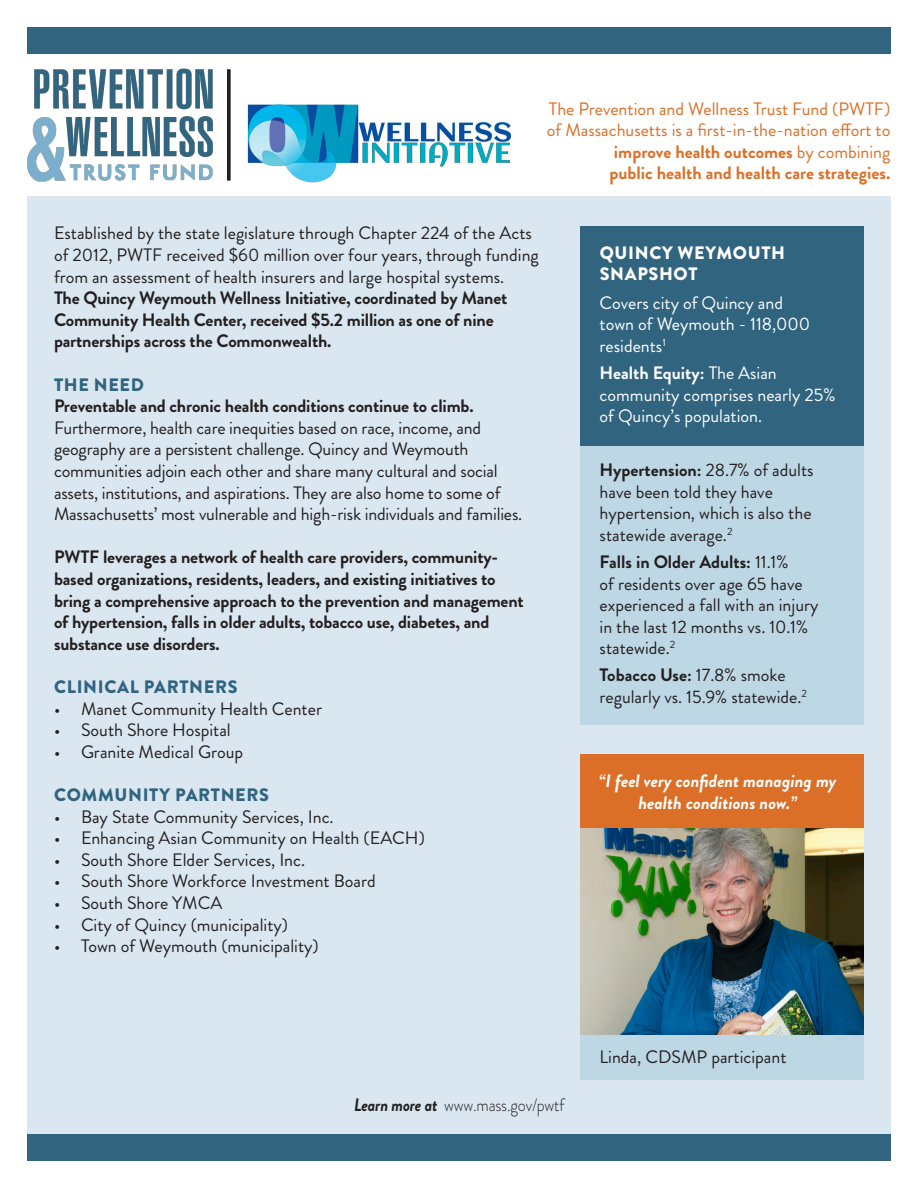
<style>
.page{position:relative;width:918px;height:1188px;background:#fff}
.page>*{position:absolute;margin:0;border:0;box-sizing:border-box;transform-origin:0 0}
.t1{font:18px/21.6px "Brandon Grotesque";color:#231f20}
.t2{font:700 18px/21.6px "Brandon Grotesque";letter-spacing:-.01em;color:#231f20}
.t3{font:18px/21.6px "Brandon Grotesque";color:#db6f27;text-align:right}
.t4{font:18px/21.6px "Brandon Grotesque";color:#fff}
.t5{font:italic 700 18px/21.6px "Brandon Grotesque";color:#fff;text-align:center}
.t6{font:900 18px "Brandon Grotesque";letter-spacing:.035em;color:#30647f}
.t7{font:300 18px "Brandon Grotesque";letter-spacing:-.01em;color:#231f20;scale:.9 1}
.t8{font:900 18px/21.6px "Brandon Grotesque";letter-spacing:.035em;color:#fff}
.s1{font-weight:700}
.s2{font-weight:700;font-style:italic}
</style>
<div class="page">
<div style="left:28px;top:197px;width:863px;height:937px;background:#dae7f0"></div>
<div style="left:580px;top:264px;width:284px;height:461px;background:#bed7e5"></div>
<div style="left:580px;top:1034px;width:284px;height:46px;background:#bed7e5"></div>
<div style="left:28px;top:1134px;width:863px;height:27px;background:#30647f"></div>
<div style="left:27px;top:27px;width:863px;height:27px;background:#30647f"></div>
<div style="left:580px;top:754px;width:284px;height:75px;background:#db6f27"></div>
<div style="left:580px;top:226px;width:284px;height:220px;background:#30647f"></div>
<img style="left:27px;top:68px;width:204px;height:114px">
<img style="left:248px;top:104px;width:264px;height:78px">
<img style="left:580px;top:828px;width:284px;height:207px">
<p class="t3" style="left:547px;top:98px;width:345px">The Prevention and Wellness Trust Fund (PWTF) of Massachusetts is a first-in-the-nation effort to <span class="s1">improve health outcomes</span> by combining<br><span class="s1">public health and health care strategies.</span></p>
<p class="t1" style="left:54px;top:223px;width:486px">Established by the state legislature through Chapter 224 of the Acts of 2012, PWTF received $60 million over four years, through funding from an assessment of health insurers and large hospital systems.<br><span class="s1">The Quincy Weymouth Wellness Initiative, coordinated by Manet Community Health Center, received $5.2 million as one of nine partnerships across the Commonwealth.</span></p>
<p class="t6" style="left:54px;top:372px;width:91px">THE NEED</p>
<p class="t1" style="left:54px;top:395px;width:470px"><span class="s1">Preventable and chronic health conditions continue to climb.<br></span>Furthermore, health care inequities based on race, income, and geography are a persistent challenge. Quincy and Weymouth communities adjoin each other and share many cultural and social assets, institutions, and aspirations. They are also home to some of Massachusetts’ most vulnerable and high-risk individuals and families.</p>
<p class="t2" style="left:54px;top:547px;width:471px">PWTF leverages a network of health care providers, community&shy;based organizations, residents, leaders, and existing initiatives to bring a comprehensive approach to the prevention and management of hypertension, falls in older adults, tobacco use, diabetes, and substance use disorders.</p>
<p class="t6" style="left:54px;top:674px;width:185px">CLINICAL PARTNERS</p>
<p class="t1" style="left:54px;top:698px;width:270px">• Manet Community Health Center</p>
<p class="t1" style="left:54px;top:719px;width:178px">• South Shore Hospital</p>
<p class="t1" style="left:54px;top:741px;width:191px">• Granite Medical Group</p>
<p class="t6" style="left:54px;top:782px;width:216px">COMMUNITY PARTNERS</p>
<p class="t1" style="left:54px;top:806px;width:281px">• Bay State Community Services, Inc.</p>
<p class="t1" style="left:54px;top:827px;width:372px">• Enhancing Asian Community on Health (EACH)</p>
<p class="t1" style="left:54px;top:849px;width:253px">• South Shore Elder Services, Inc.</p>
<p class="t1" style="left:54px;top:871px;width:323px">• South Shore Workforce Investment Board</p>
<p class="t1" style="left:54px;top:892px;width:170px">• South Shore YMCA</p>
<p class="t1" style="left:54px;top:914px;width:235px">• City of Quincy (municipality)</p>
<p class="t1" style="left:54px;top:935px;width:266px">• Town of Weymouth (municipality)</p>
<p class="t8" style="left:600px;top:242px;width:187px">QUINCY WEYMOUTH<br>SNAPSHOT</p>
<p class="t4" style="left:600px;top:292px;width:212px">Covers city of Quincy and town of Weymouth - 118,000 residents<sup>1</sup></p>
<p class="t4" style="left:600px;top:362px;width:237px"><span class="s1">Health Equity:</span> The Asian community comprises nearly 25% of Quincy’s population.</p>
<p class="t1" style="left:600px;top:460px;width:215px"><span class="s1">Hypertension:</span> 28.7% of adults have been told they have hypertension, which is also the statewide average.<sup>2</sup></p>
<p class="t1" style="left:600px;top:551px;width:220px"><span class="s1">Falls in Older Adults:</span> 11.1%<br>of residents over age 65 have experienced a fall with an injury in the last 12 months vs. 10.1% statewide.<sup>2</sup></p>
<p class="t1" style="left:600px;top:665px;width:209px"><span class="s1">Tobacco Use:</span> 17.8% smoke regularly vs. 15.9% statewide.<sup>2</sup></p>
<p class="t5" style="left:599px;top:770px;width:239px">“I feel very confident managing my health conditions now.”</p>
<p class="t1" style="left:599px;top:1046px;width:189px">Linda, CDSMP participant</p>
<p class="t7" style="left:354px;top:1093px;width:235px"><span class="s2">Learn more at</span> www.mass.gov/pwtf</p>
</div>
